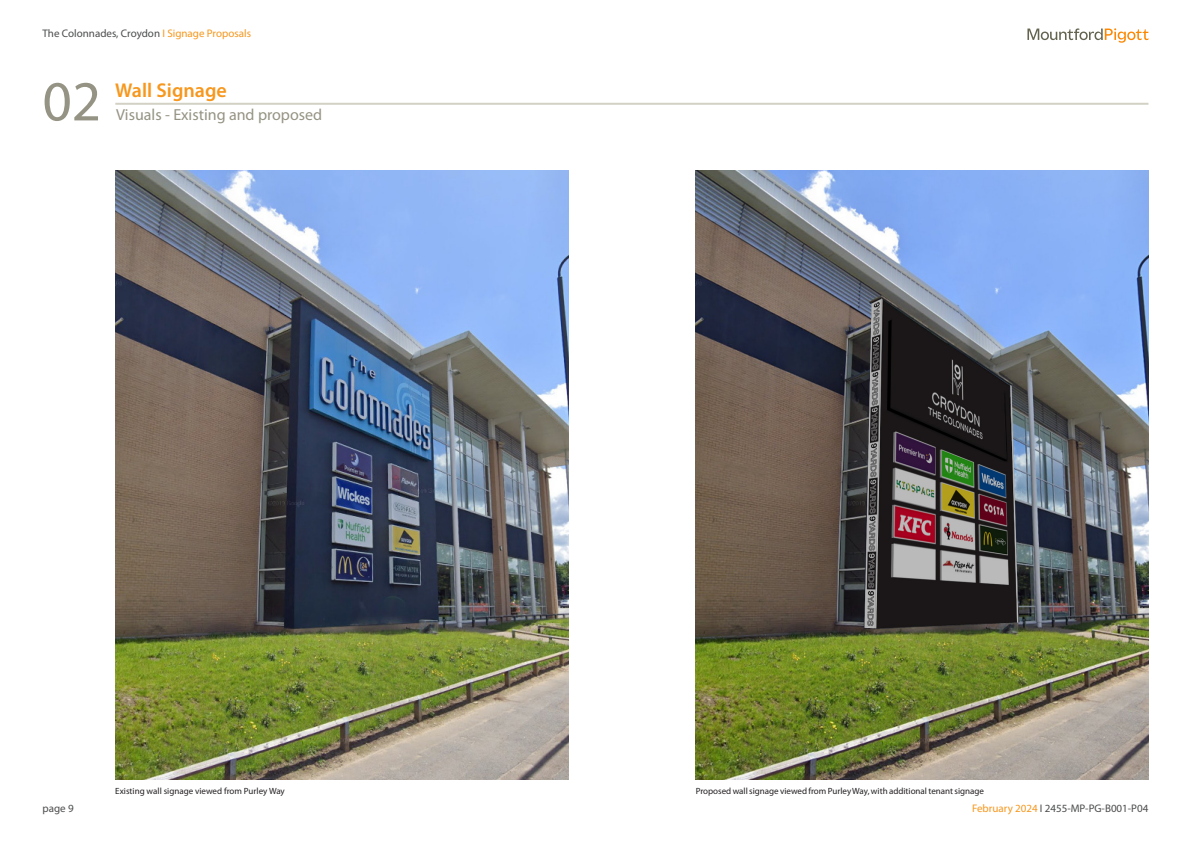
<style>
.page{position:relative;width:1191px;height:842px;background:#fff}
.page>*{position:absolute;margin:0;border:0;box-sizing:border-box;transform-origin:0 0}
._01_Section_Number_G{font:57px "Myriad Pro";color:#959383}
._01_Section_Heading{font:600 20px "Myriad Pro";color:#f7971d}
._02_Chapter_Heading{font:16px "Myriad Pro";color:#959383}
.t1{font:11px "Myriad Pro";color:#4b4c4d}
._07_Diagram_Photos_T{font:9px "Myriad Pro";color:#231f20}
.s1{color:#f7971d}
</style>
<div class="page">
<svg style="left:1027px;top:28px;width:121px;height:15px"></svg>
<hr style="left:115px;top:103px;width:1033px;height:2px;background:#d2d1c4">
<img style="left:115px;top:170px;width:453px;height:610px">
<img style="left:695px;top:170px;width:453px;height:610px">
<p class="t1" style="left:43px;top:26px;width:210px">The Colonnades, Croydon <span class="s1">I Signage Proposals</span></p>
<p class="_01_Section_Number_G" style="left:43px;top:66px;width:60px">02</p>
<p class="_01_Section_Heading" style="left:115px;top:77px;width:113px">Wall Signage</p>
<p class="_02_Chapter_Heading" style="left:116px;top:105px;width:207px">Visuals - Existing and proposed</p>
<p class="_07_Diagram_Photos_T" style="left:115px;top:785px;width:171px">Existing wall signage viewed from Purley Way</p>
<p class="_07_Diagram_Photos_T" style="left:695px;top:785px;width:290px">Proposed wall signage viewed from Purley Way, with additional tenant signage</p>
<p class="t1" style="left:43px;top:801px;width:33px">page 9</p>
<p class="t1" style="left:972px;top:801px;width:178px"><span class="s1">February 2024</span> I 2455-MP-PG-B001-P04</p>
</div>
